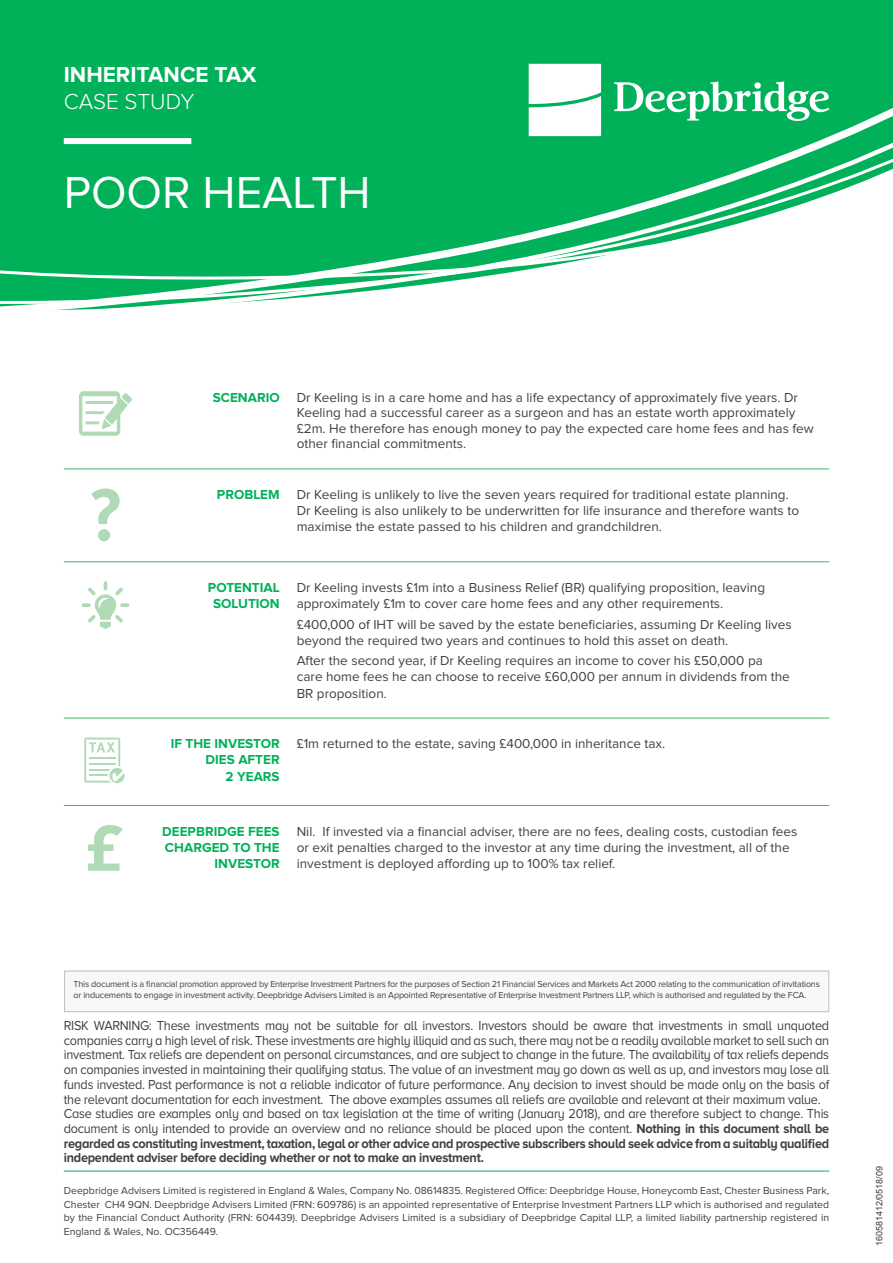
<style>
.page{position:relative;width:893px;height:1263px;background:#00b15a}
.page>*{position:absolute;margin:0;border:0;box-sizing:border-box;transform-origin:0 0}
.t1{font:46.5px "Proxima Nova";color:#fff}
.t2{font:700 22.5px "Proxima Nova";color:#fff}
.t3{font:300 22.5px "Proxima Nova";color:#fff}
.t4{font:13.5px/14.7px "Proxima Nova A";letter-spacing:-.02em;color:#414042;scale:.94 1}
.t5{font:13.5px/16.2px "Proxima Nova";color:#414042}
.t6{font:700 13.5px/16.2px "Proxima Nova";color:#00b15a;text-align:right}
.t7{font:10.5px/13.5px "Proxima Nova";color:#414042;text-align:justify}
.t8{font:9px/10.8px "Proxima Nova";letter-spacing:-.02em;color:#414042}
.t9{font:9px "Arial";color:#414042}
.s1{font-weight:700}
</style>
<div class="page">
<div style="left:0;top:331px;width:893px;height:932px;background:#fff"></div>
<svg style="left:0;top:121px;width:893px;height:210px"></svg>
<hr style="left:64px;top:1171px;width:765px;height:1px;background:#00b15a">
<svg style="left:64px;top:970px;width:766px;height:42px;background:#f5f5f6"></svg>
<div style="left:529px;top:64px;width:72px;height:72px;background:#fff"></div>
<svg style="left:614px;top:81px;width:215px;height:40px"></svg>
<div style="left:64px;top:138px;width:127px;height:6px;background:#fff"></div>
<svg style="left:79px;top:391px;width:53px;height:45px;background:#daeedd"></svg>
<hr style="left:64px;top:468px;width:765px;height:1px;background:#3eb768">
<svg style="left:91px;top:488px;width:29px;height:53px;background:#e0f0e2"></svg>
<hr style="left:64px;top:561px;width:765px;height:1px;background:#3eb768">
<svg style="left:82px;top:581px;width:47px;height:48px;background:#e7f4e9"></svg>
<hr style="left:64px;top:718px;width:765px;height:1px;background:#3eb768">
<svg style="left:84px;top:738px;width:43px;height:47px;background:#e5f2e6"></svg>
<hr style="left:64px;top:805px;width:765px;height:1px;background:#3eb768">
<svg style="left:88px;top:825px;width:35px;height:46px;background:#d6ecd9"></svg>
<h2 class="t2" style="left:64px;top:61px;width:194px">INHERITANCE TAX</h2>
<h2 class="t3" style="left:64px;top:89px;width:132px">CASE STUDY</h2>
<h1 class="t1" style="left:64px;top:167px;width:308px">Poor health</h1>
<p class="t6" style="left:213px;top:390px;width:69px">SCENARIO</p>
<p class="t5" style="left:297px;top:390px;width:519px;line-height:15.5px">Dr Keeling is in a care home and has a life expectancy of approximately five years. Dr Keeling had a successful career as a surgeon and has an estate worth approximately £2m. He therefore has enough money to pay the expected care home fees and has few other financial commitments.</p>
<p class="t6" style="left:217px;top:487px;width:64px">PROBLEM</p>
<p class="t5" style="left:297px;top:487px;width:504px">Dr Keeling is unlikely to live the seven years required for traditional estate planning.<br>Dr Keeling is also unlikely to be underwritten for life insurance and therefore wants to maximise the estate passed to his children and grandchildren.</p>
<p class="t6" style="left:208px;top:580px;width:73px;text-align:center">POTENTIAL<br>SOLUTION</p>
<p class="t5" style="left:297px;top:580px;width:470px">Dr Keeling invests £1m into a Business Relief (BR) qualifying proposition, leaving approximately £1m to cover care home fees and any other requirements.</p>
<p class="t5" style="left:297px;top:616px;width:496px">£400,000 of IHT will be saved by the estate beneficiaries, assuming Dr Keeling lives beyond the required two years and continues to hold this asset on death.</p>
<p class="t5" style="left:297px;top:653px;width:495px">After the second year, if Dr Keeling requires an income to cover his £50,000 pa care home fees he can choose to receive £60,000 per annum in dividends from the<br>BR proposition.</p>
<p class="t6" style="left:171px;top:736px;width:25px">IF THE</p>
<p class="t6" style="left:206px;top:736px;width:76px">INVESTOR<br>DIES AFTER<br>2 YEARS</p>
<p class="t5" style="left:297px;top:736px;width:370px">£1m returned to the estate, saving £400,000 in inheritance tax.</p>
<p class="t6" style="left:162px;top:823px;width:119px">DEEPBRIDGE FEES<br>CHARGED TO THE<br>INVESTOR</p>
<p class="t5" style="left:297px;top:823px;width:502px">Nil. If invested via a financial adviser, there are no fees, dealing costs, custodian fees or exit penalties charged to the investor at any time during the investment, all of the investment is deployed affording up to 100% tax relief.</p>
<p class="t8" style="left:73px;top:979px;width:748px">This document is a financial promotion approved by Enterprise Investment Partners for the purposes of Section 21 Financial Services and Markets Act 2000 relating to the communication of invitations or inducements to engage in investment activity. Deepbridge Advisers Limited is an Appointed Representative of Enterprise Investment Partners LLP, which is authorised and regulated by the FCA.</p>
<p class="t4" style="left:64px;top:1018px;width:816px">RISK WARNING: These investments may not be suitable for all investors. Investors should be aware that investments in small unquoted companies carry a high level of risk. These investments are highly illiquid and as such, there may not be a readily available market to sell such an investment. Tax reliefs are dependent on personal circumstances, and are subject to change in the future. The availability of tax reliefs depends on companies invested in maintaining their qualifying status. The value of an investment may go down as well as up, and investors may lose all funds invested. Past performance is not a reliable indicator of future performance. Any decision to invest should be made only on the basis of the relevant documentation for each investment. The above examples assumes all reliefs are available and relevant at their maximum value.<br>Case studies are examples only and based on tax legislation at the time of writing (January 2018), and are therefore subject to change. This document is only intended to provide an overview and no reliance should be placed upon the content. <span class="s1">Nothing in this document shall be regarded as constituting investment, taxation, legal or other advice and prospective subscribers should seek advice from a suitably qualified independent adviser before deciding whether or not to make an investment.</span></p>
<p class="t7" style="left:64px;top:1184px;width:767px">Deepbridge Advisers Limited is registered in England &amp; Wales, Company No. 08614835. Registered Office: Deepbridge House, Honeycomb East, Chester Business Park, Chester CH4 9QN. Deepbridge Advisers Limited (FRN: 609786) is an appointed representative of Enterprise Investment Partners LLP which is authorised and regulated by the Financial Conduct Authority (FRN: 604439). Deepbridge Advisers Limited is a subsidiary of Deepbridge Capital LLP, a limited liability partnership registered in England &amp; Wales, No. OC356449.</p>
<p class="t9" style="left:873px;top:1246px;width:82px;rotate:-90deg">160581412/0518/09</p>
</div>
